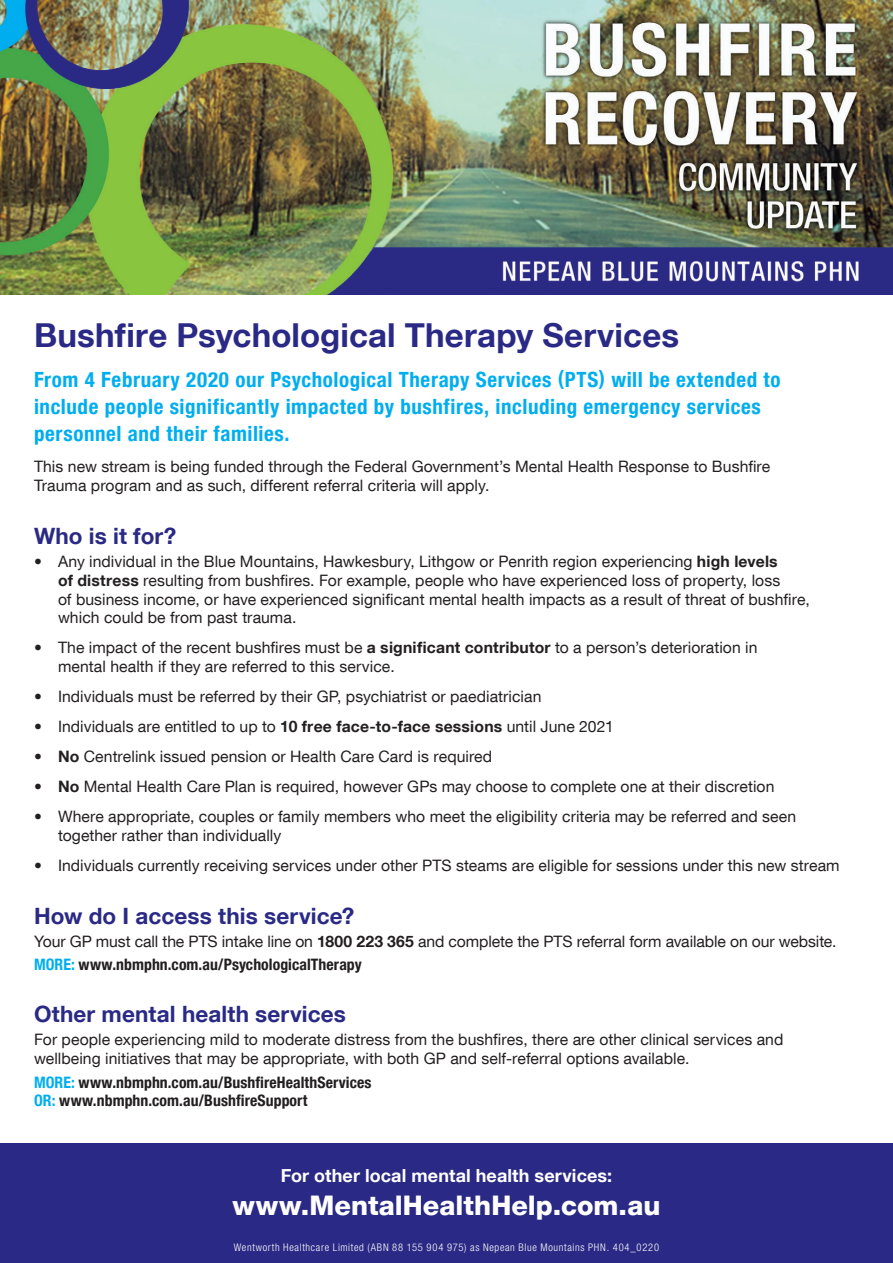
<style>
.page{position:relative;width:893px;height:1263px;background:#fff}
.page>*{position:absolute;margin:0;border:0;box-sizing:border-box;transform-origin:0 0}
.sub_head{font:700 33px "Helvetica Neue LT Com";letter-spacing:.005em;color:#2a2a86}
.t1{font:800 27px "Helvetica Neue LT Com";color:#fff}
.t2{font:700 22.5px "Helvetica Neue LT Com";letter-spacing:.005em;color:#2a2a86}
.body{font:700 condensed 21px/27px "Helvetica Neue LT Com";letter-spacing:.03em;color:#00aeef}
.t3{font:700 18px "Helvetica Neue LT Com";letter-spacing:.005em;color:#fff}
.body-2{font:15.75px/18.9px "Helvetica Neue LT Com";letter-spacing:.005em;color:#231f20}
.body-3{font:700 condensed 15.75px/18.9px "Helvetica Neue LT Com";letter-spacing:.005em;color:#231f20}
.t4{font:300 condensed 10.5px "Helvetica Neue LT Com";letter-spacing:.065em;color:#fff}
.s1{font-weight:700}
.s2{color:#00aeef}
</style>
<div class="page">
<div style="left:0;top:1144px;width:893px;height:119px;background:#2a2a86"></div>
<img style="left:0;top:0;width:893px;height:295px">
<p class="sub_head" style="left:34px;top:314px;width:647px">Bushfire Psychological Therapy Services</p>
<p class="body" style="left:34px;top:366px;width:748px">From 4 February 2020 our Psychological Therapy Services (PTS) will be extended to include people significantly impacted by bushfires, including emergency services personnel and their families.</p>
<p class="body-2" style="left:34px;top:457px;width:738px">This new stream is being funded through the Federal Government’s Mental Health Response to Bushfire<br>Trauma program and as such, different referral criteria will apply.</p>
<h3 class="t2" style="left:34px;top:521px;width:144px">Who is it for?</h3>
<p class="body-2" style="left:58px;top:551px;width:753px;text-indent:-24px">• Any individual in the Blue Mountains, Hawkesbury, Lithgow or Penrith region experiencing <span class="s1">high levels<br>of distress</span> resulting from bushfires. For example, people who have experienced loss of property, loss<br>of business income, or have experienced significant mental health impacts as a result of threat of bushfire, which could be from past trauma.</p>
<p class="body-2" style="left:58px;top:638px;width:701px;text-indent:-24px">• The impact of the recent bushfires must be <span class="s1">a significant contributor</span> to a person’s deterioration in mental health if they are referred to this service.</p>
<p class="body-2" style="left:34px;top:687px;width:509px">• Individuals must be referred by their GP, psychiatrist or paediatrician</p>
<p class="body-2" style="left:34px;top:717px;width:581px">• Individuals are entitled to up to <span class="s1">10 free face-to-face sessions</span> until June 2021</p>
<p class="body-2" style="left:34px;top:747px;width:460px">• <span class="s1">No</span> Centrelink issued pension or Health Care Card is required</p>
<p class="body-2" style="left:34px;top:777px;width:742px">• <span class="s1">No</span> Mental Health Care Plan is required, however GPs may choose to complete one at their discretion</p>
<p class="body-2" style="left:58px;top:807px;width:740px;text-indent:-24px">• Where appropriate, couples or family members who meet the eligibility criteria may be referred and seen together rather than individually</p>
<p class="body-2" style="left:34px;top:855px;width:807px">• Individuals currently receiving services under other PTS steams are eligible for sessions under this new stream</p>
<h3 class="t2" style="left:34px;top:901px;width:322px">How do I access this service?</h3>
<p class="body-2" style="left:34px;top:931px;width:804px">Your GP must call the PTS intake line on <span class="s1">1800 223 365</span> and complete the PTS referral form available on our website.</p>
<p class="body-3" style="left:34px;top:955px;width:329px"><span class="s2">MORE:</span> www.nbmphn.com.au/PsychologicalTherapy</p>
<h3 class="t2" style="left:34px;top:1000px;width:314px">Other mental health services</h3>
<p class="body-2" style="left:34px;top:1030px;width:751px">For people experiencing mild to moderate distress from the bushfires, there are other clinical services and wellbeing initiatives that may be appropriate, with both GP and self-referral options available.</p>
<p class="body-3" style="left:34px;top:1072px;width:339px"><span class="s2">MORE:</span> www.nbmphn.com.au/BushfireHealthServices<br><span class="s2">OR:</span> www.nbmphn.com.au/BushfireSupport</p>
<p class="t3" style="left:281px;top:1164px;width:333px">For other local mental health services:</p>
<p class="t1" style="left:233px;top:1189px;width:429px">www.MentalHealthHelp.com.au</p>
<p class="t4" style="left:234px;top:1241px;width:427px">Wentworth Healthcare Limited (ABN 88 155 904 975) as Nepean Blue Mountains PHN. 404_0220</p>
</div>
